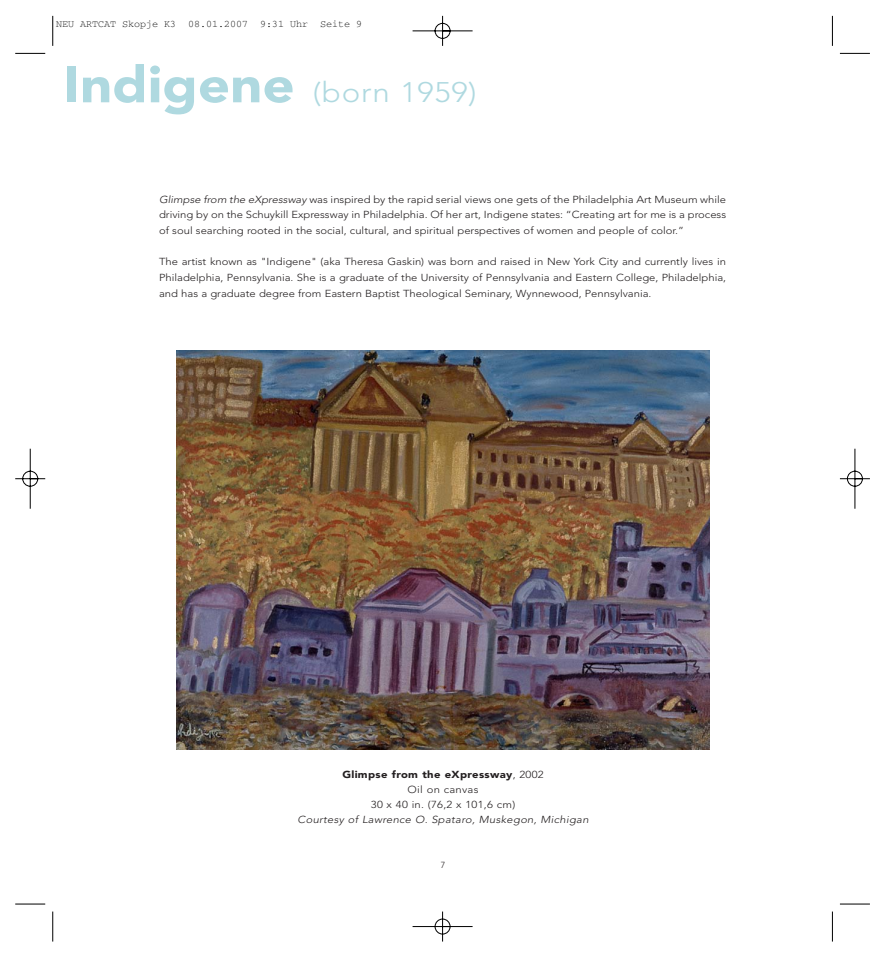
<style>
.page{position:relative;width:886px;height:957px;background:#fff}
.page>*{position:absolute;margin:0;border:0;box-sizing:border-box;transform-origin:0 0}
.t1{font:300 28.12px "Avenir";letter-spacing:.025em;color:#afd9e0;scale:1.11 1}
.t2{font:300 10.12px/15.6px "Avenir";color:#231f20;text-align:justify;scale:1.11 1}
.t3{font:300 10.12px/15px "Avenir";letter-spacing:.025em;color:#231f20;text-align:center;scale:1.11 1}
.t4{font:italic 300 10.12px "Avenir";color:#231f20;scale:1.11 1}
.t5{font:10px "Courier";color:#000}
.t6{font:300 8.75px "Avenir";color:#231f20}
.s1{font-weight:900;font-size:50.62px}
.s2{font-style:italic}
.s3{font-weight:900}
</style>
<div class="page">
<img style="left:15px;top:16px;width:855px;height:926px">
<p class="t5" style="left:56px;top:20px;width:308px">NEU ARTCAT Skopje K3 08.01.2007 9:31 Uhr Seite 9</p>
<h1 class="t1" style="left:63px;top:81px;width:374px"><span class="s1">Indigene</span> (born 1959)</h1>
<p class="t2" style="left:159px;top:192px;width:512px"><span class="s2">Glimpse from the eXpressway</span>was inspired by the rapid serial views one gets of the Philadelphia Art Museum while driving by on the Schuykill Expressway in Philadelphia. Of her art, Indigene states: “Creating art for me is a process of soul searching rooted in the social, cultural, and spiritual perspectives of women and people of color.”</p>
<p class="t2" style="left:159px;top:255px;width:512px">The artist known as "Indigene" (aka Theresa Gaskin) was born and raised in New York City and currently lives in Philadelphia, Pennsylvania. She is a graduate of the University of Pennsylvania and Eastern College, Philadelphia, and has a graduate degree from Eastern Baptist Theological Seminary, Wynnewood, Pennsylvania.</p>
<p class="t3" style="left:342px;top:768px;width:183px"><span class="s3">Glimpse from the eXpressway</span>, 2002<br>Oil on canvas<br>30 x 40 in. (76,2 x 101,6 cm)</p>
<p class="t4" style="left:297px;top:815px;width:265px">Courtesy of Lawrence O. Spataro, Muskegon, Michigan</p>
<p class="t6" style="left:441px;top:861px;width:6px">7</p>
</div>
